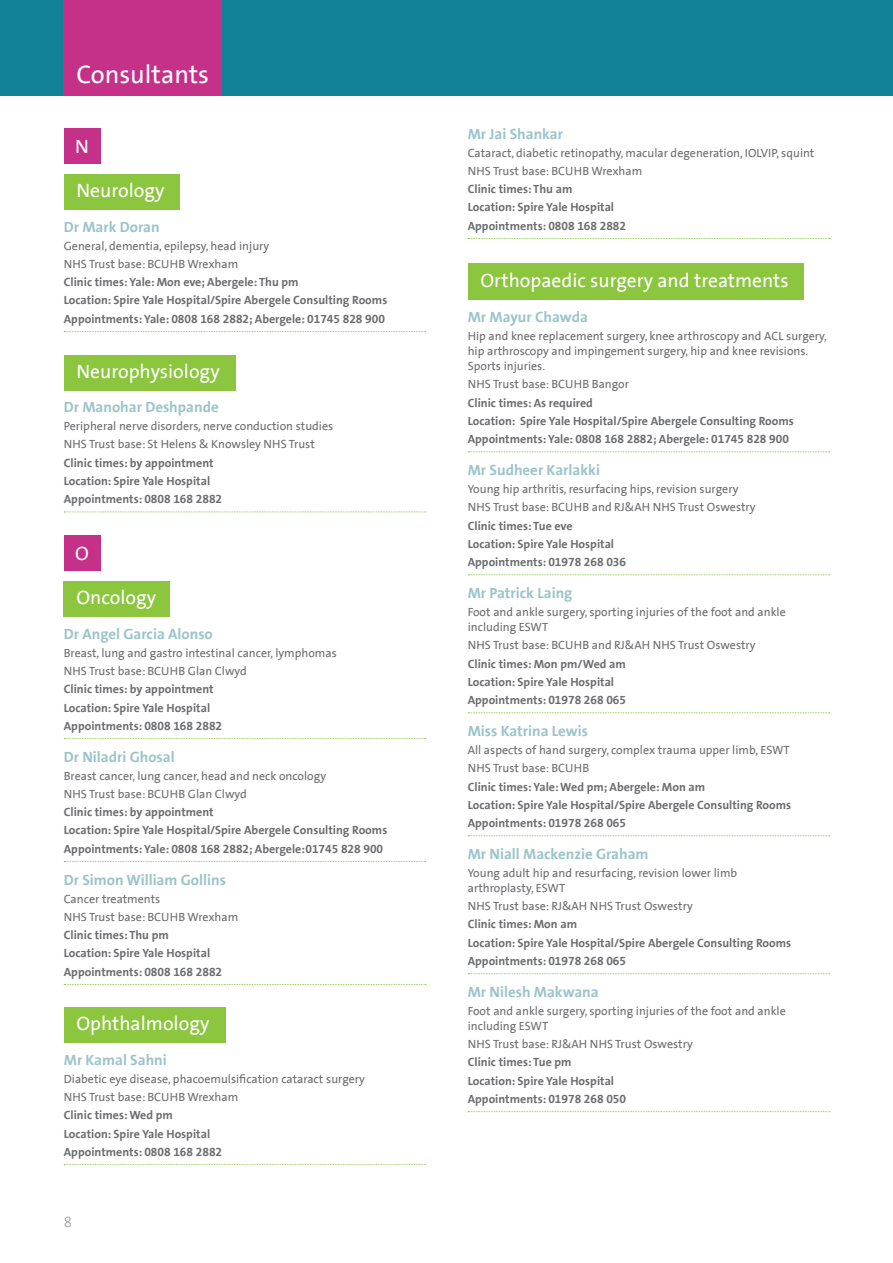
<style>
.page{position:relative;width:893px;height:1263px;background:#fff}
.page>*{position:absolute;margin:0;border:0;box-sizing:border-box;transform-origin:0 0}
.t1{font:25.5px "The Sans Spire";color:#fff}
.t2{font:19.5px "The Sans Spire";color:#fff}
.GP_name{font:700 15px "The Sans Spire";color:#9bc4ca}
.t3{font:300 15px "The Sans Spire";color:#95979a}
.specialty{font:12px/15px "The Sans Spire";color:#6c6d70}
.location{font:700 12px "The Sans Spire";color:#6c6d70}
.appointments{font:700 12px "The Sans Spire";color:#6c6d70}
.Trust_base{font:12px "The Sans Spire";color:#6c6d70}
.clinic_times{font:700 12px "The Sans Spire";color:#6c6d70}
</style>
<div class="page">
<div style="left:0;top:0;width:893px;height:95px;background:#128298"></div>
<div style="left:64px;top:0;width:158px;height:95px;background:#c53188"></div>
<svg style="left:468px;top:451px;width:362px;height:1px"></svg>
<svg style="left:468px;top:574px;width:362px;height:1px"></svg>
<svg style="left:468px;top:712px;width:362px;height:1px"></svg>
<svg style="left:468px;top:835px;width:362px;height:1px"></svg>
<svg style="left:468px;top:973px;width:362px;height:1px"></svg>
<svg style="left:468px;top:1111px;width:362px;height:1px"></svg>
<svg style="left:64px;top:1164px;width:362px;height:1px"></svg>
<svg style="left:64px;top:738px;width:362px;height:1px"></svg>
<svg style="left:64px;top:861px;width:362px;height:1px"></svg>
<svg style="left:64px;top:984px;width:362px;height:1px"></svg>
<svg style="left:64px;top:511px;width:362px;height:1px"></svg>
<div style="left:64px;top:1007px;width:161px;height:36px;background:#8bc63e"></div>
<div style="left:64px;top:581px;width:106px;height:36px;background:#8bc63e"></div>
<div style="left:64px;top:535px;width:36px;height:36px;background:#c53188"></div>
<div style="left:64px;top:355px;width:172px;height:35px;background:#8bc63e"></div>
<div style="left:468px;top:263px;width:336px;height:37px;background:#8bc63e"></div>
<svg style="left:64px;top:331px;width:362px;height:1px"></svg>
<div style="left:64px;top:174px;width:115px;height:36px;background:#8bc63e"></div>
<div style="left:64px;top:128px;width:36px;height:36px;background:#c53188"></div>
<svg style="left:468px;top:238px;width:362px;height:1px"></svg>
<p class="t1" style="left:77px;top:59px;width:134px">Consultants</p>
<p class="t2" style="left:75px;top:135px;width:15px">N</p>
<p class="t2" style="left:77px;top:179px;width:90px">Neurology</p>
<p class="GP_name" style="left:64px;top:218px;width:97px">Dr Mark Doran</p>
<p class="specialty" style="left:64px;top:238px;width:207px">General, dementia, epilepsy, head injury</p>
<p class="Trust_base" style="left:64px;top:257px;width:176px">NHS Trust base: BCUHB Wrexham</p>
<p class="clinic_times" style="left:64px;top:275px;width:236px">Clinic times: Yale: Mon eve; Abergele: Thu pm</p>
<p class="location" style="left:64px;top:293px;width:325px">Location: Spire Yale Hospital/Spire Abergele Consulting Rooms</p>
<p class="appointments" style="left:64px;top:311px;width:323px">Appointments: Yale: 0808 168 2882; Abergele: 01745 828 900</p>
<p class="t2" style="left:77px;top:360px;width:145px">Neurophysiology</p>
<p class="GP_name" style="left:64px;top:398px;width:156px">Dr Manohar Deshpande</p>
<p class="specialty" style="left:64px;top:419px;width:271px">Peripheral nerve disorders, nerve conduction studies</p>
<p class="Trust_base" style="left:64px;top:437px;width:253px">NHS Trust base: St Helens &amp; Knowsley NHS Trust</p>
<p class="clinic_times" style="left:64px;top:455px;width:151px">Clinic times: by appointment</p>
<p class="location" style="left:64px;top:474px;width:148px">Location: Spire Yale Hospital</p>
<p class="appointments" style="left:64px;top:492px;width:160px">Appointments: 0808 168 2882</p>
<p class="t2" style="left:75px;top:542px;width:15px">O</p>
<p class="t2" style="left:77px;top:586px;width:81px">Oncology</p>
<p class="GP_name" style="left:64px;top:625px;width:151px">Dr Angel Garcia Alonso</p>
<p class="specialty" style="left:64px;top:645px;width:275px">Breast, lung and gastro intestinal cancer, lymphomas</p>
<p class="Trust_base" style="left:64px;top:664px;width:185px">NHS Trust base: BCUHB Glan Clwyd</p>
<p class="clinic_times" style="left:64px;top:682px;width:151px">Clinic times: by appointment</p>
<p class="location" style="left:64px;top:700px;width:148px">Location: Spire Yale Hospital</p>
<p class="appointments" style="left:64px;top:718px;width:160px">Appointments: 0808 168 2882</p>
<p class="GP_name" style="left:64px;top:748px;width:112px">Dr Niladri Ghosal</p>
<p class="specialty" style="left:64px;top:768px;width:264px">Breast cancer, lung cancer, head and neck oncology</p>
<p class="Trust_base" style="left:64px;top:787px;width:185px">NHS Trust base: BCUHB Glan Clwyd</p>
<p class="clinic_times" style="left:64px;top:805px;width:151px">Clinic times: by appointment</p>
<p class="location" style="left:64px;top:823px;width:325px">Location: Spire Yale Hospital/Spire Abergele Consulting Rooms</p>
<p class="appointments" style="left:64px;top:841px;width:321px">Appointments: Yale: 0808 168 2882; Abergele:01745 828 900</p>
<p class="GP_name" style="left:64px;top:871px;width:164px">Dr Simon William Gollins</p>
<p class="specialty" style="left:64px;top:891px;width:98px">Cancer treatments</p>
<p class="Trust_base" style="left:64px;top:910px;width:176px">NHS Trust base: BCUHB Wrexham</p>
<p class="clinic_times" style="left:64px;top:928px;width:107px">Clinic times: Thu pm</p>
<p class="location" style="left:64px;top:946px;width:148px">Location: Spire Yale Hospital</p>
<p class="appointments" style="left:64px;top:964px;width:160px">Appointments: 0808 168 2882</p>
<p class="t2" style="left:77px;top:1012px;width:134px">Ophthalmology</p>
<p class="GP_name" style="left:64px;top:1051px;width:105px">Mr Kamal Sahni</p>
<p class="specialty" style="left:64px;top:1071px;width:303px">Diabetic eye disease, phacoemulsification cataract surgery</p>
<p class="Trust_base" style="left:64px;top:1090px;width:176px">NHS Trust base: BCUHB Wrexham</p>
<p class="clinic_times" style="left:64px;top:1108px;width:111px">Clinic times: Wed pm</p>
<p class="location" style="left:64px;top:1126px;width:148px">Location: Spire Yale Hospital</p>
<p class="appointments" style="left:64px;top:1144px;width:160px">Appointments: 0808 168 2882</p>
<p class="t3" style="left:64px;top:1213px;width:10px">8</p>
<p class="GP_name" style="left:468px;top:125px;width:97px">Mr Jai Shankar</p>
<p class="specialty" style="left:468px;top:145px;width:348px">Cataract, diabetic retinopathy, macular degeneration, IOLVIP, squint</p>
<p class="Trust_base" style="left:468px;top:164px;width:176px">NHS Trust base: BCUHB Wrexham</p>
<p class="clinic_times" style="left:468px;top:182px;width:106px">Clinic times: Thu am</p>
<p class="location" style="left:468px;top:200px;width:148px">Location: Spire Yale Hospital</p>
<p class="appointments" style="left:468px;top:218px;width:160px">Appointments: 0808 168 2882</p>
<p class="t2" style="left:480px;top:269px;width:310px">Orthopaedic surgery and treatments</p>
<p class="GP_name" style="left:468px;top:308px;width:122px">Mr Mayur Chawda</p>
<p class="specialty" style="left:468px;top:329px;width:361px">Hip and knee replacement surgery, knee arthroscopy and ACL surgery, hip arthroscopy and impingement surgery, hip and knee revisions.<br>Sports injuries.</p>
<p class="specialty" style="left:468px;top:377px;width:163px">NHS Trust base: BCUHB Bangor</p>
<p class="location" style="left:468px;top:395px;width:127px">Clinic times: As required</p>
<p class="location" style="left:468px;top:414px;width:328px">Location: Spire Yale Hospital/Spire Abergele Consulting Rooms</p>
<p class="appointments" style="left:468px;top:432px;width:323px">Appointments: Yale: 0808 168 2882; Abergele: 01745 828 900</p>
<p class="GP_name" style="left:468px;top:461px;width:134px">Mr Sudheer Karlakki</p>
<p class="specialty" style="left:468px;top:482px;width:272px">Young hip arthritis, resurfacing hips, revision surgery</p>
<p class="Trust_base" style="left:468px;top:500px;width:289px">NHS Trust base: BCUHB and RJ&amp;AH NHS Trust Oswestry</p>
<p class="clinic_times" style="left:468px;top:518px;width:106px">Clinic times: Tue eve</p>
<p class="location" style="left:468px;top:536px;width:148px">Location: Spire Yale Hospital</p>
<p class="appointments" style="left:468px;top:555px;width:160px">Appointments: 01978 268 036</p>
<p class="GP_name" style="left:468px;top:584px;width:106px">Mr Patrick Laing</p>
<p class="specialty" style="left:468px;top:605px;width:320px">Foot and ankle surgery, sporting injuries of the foot and ankle including ESWT</p>
<p class="Trust_base" style="left:468px;top:638px;width:289px">NHS Trust base: BCUHB and RJ&amp;AH NHS Trust Oswestry</p>
<p class="clinic_times" style="left:468px;top:656px;width:160px">Clinic times: Mon pm/Wed am</p>
<p class="location" style="left:468px;top:674px;width:148px">Location: Spire Yale Hospital</p>
<p class="appointments" style="left:468px;top:693px;width:160px">Appointments: 01978 268 065</p>
<p class="GP_name" style="left:468px;top:722px;width:122px">Miss Katrina Lewis</p>
<p class="specialty" style="left:468px;top:743px;width:324px">All aspects of hand surgery, complex trauma upper limb, ESWT</p>
<p class="Trust_base" style="left:468px;top:761px;width:123px">NHS Trust base: BCUHB</p>
<p class="clinic_times" style="left:468px;top:779px;width:239px">Clinic times: Yale: Wed pm; Abergele: Mon am</p>
<p class="location" style="left:468px;top:797px;width:325px">Location: Spire Yale Hospital/Spire Abergele Consulting Rooms</p>
<p class="appointments" style="left:468px;top:816px;width:160px">Appointments: 01978 268 065</p>
<p class="GP_name" style="left:468px;top:845px;width:182px">Mr Niall Mackenzie Graham</p>
<p class="specialty" style="left:468px;top:866px;width:271px">Young adult hip and resurfacing, revision lower limb arthroplasty, ESWT</p>
<p class="Trust_base" style="left:468px;top:899px;width:226px">NHS Trust base: RJ&amp;AH NHS Trust Oswestry</p>
<p class="clinic_times" style="left:468px;top:917px;width:111px">Clinic times: Mon am</p>
<p class="location" style="left:468px;top:935px;width:325px">Location: Spire Yale Hospital/Spire Abergele Consulting Rooms</p>
<p class="appointments" style="left:468px;top:954px;width:160px">Appointments: 01978 268 065</p>
<p class="GP_name" style="left:468px;top:983px;width:132px">Mr Nilesh Makwana</p>
<p class="specialty" style="left:468px;top:1003px;width:320px">Foot and ankle surgery, sporting injuries of the foot and ankle including ESWT</p>
<p class="Trust_base" style="left:468px;top:1037px;width:226px">NHS Trust base: RJ&amp;AH NHS Trust Oswestry</p>
<p class="clinic_times" style="left:468px;top:1055px;width:105px">Clinic times: Tue pm</p>
<p class="location" style="left:468px;top:1073px;width:148px">Location: Spire Yale Hospital</p>
<p class="appointments" style="left:468px;top:1091px;width:160px">Appointments: 01978 268 050</p>
</div>
